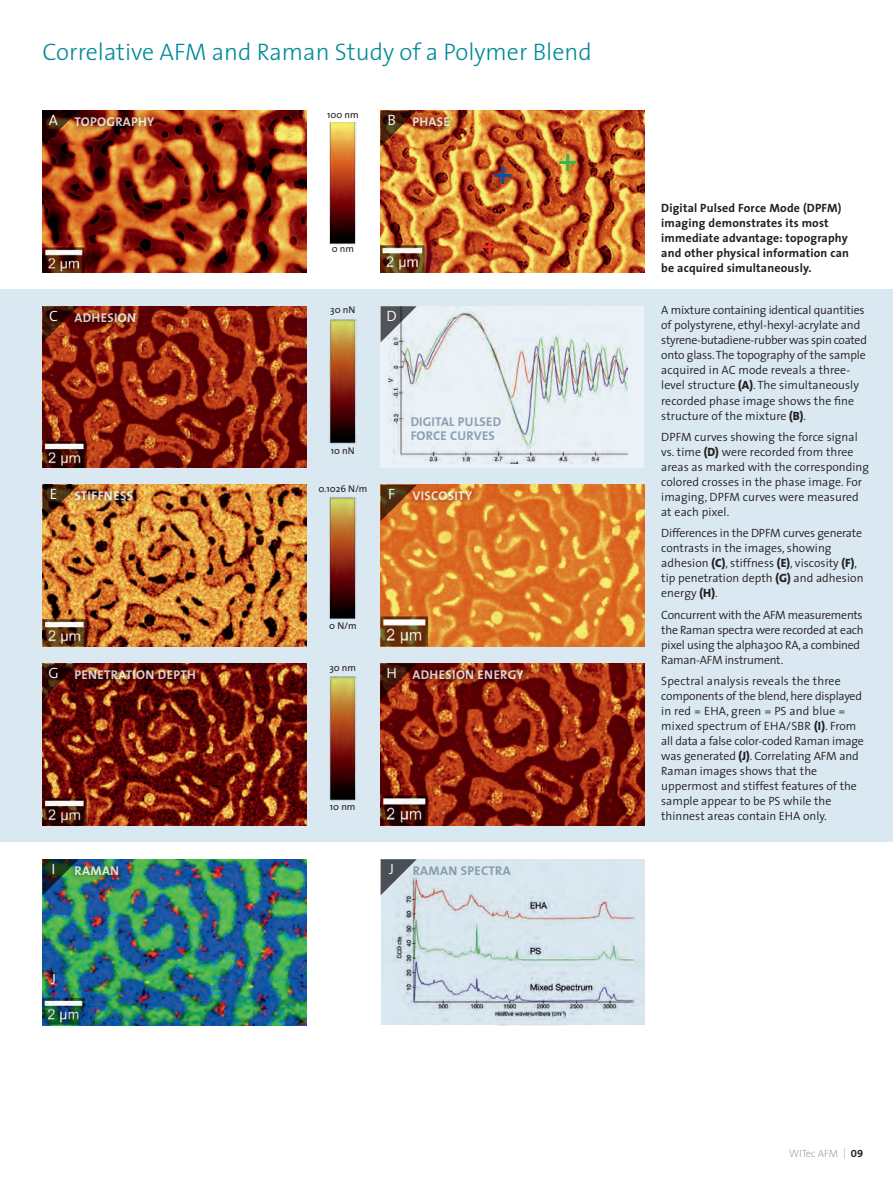
<style>
.page{position:relative;width:893px;height:1191px;background:#fff}
.page>*{position:absolute;margin:0;border:0;box-sizing:border-box;transform-origin:0 0}
.t1{font:300 24px "The Sans";color:#008b98}
.t2{font:300 15px "The Sans";color:#fff}
.t3{font:700 12.75px "The Sans";letter-spacing:.025em;color:#fff}
.t4{font:700 12.75px/13.5px "The Sans";letter-spacing:.02em;color:#728aa0}
.t5{font:300 12px/15px "The Sans";color:#231f20}
.t6{font:700 12px/15px "The Sans";letter-spacing:.015em;color:#231f20}
.t7{font:300 12px/15px "The Sans";letter-spacing:-.02em;color:#231f20}
.t8{font:200 10.5px "The Sans";letter-spacing:-.01em;color:#939598}
.t9{font:9.75px "The Sans";color:#231f20}
.s1{font-weight:300;font-size:15px}
.s2{font-weight:300;font-size:15px;color:#fff}
.s3{font-weight:800}
.s4{font-family:"The Sans Extra Light Caps";font-weight:400}
.s5{font-family:"The Sans Bold Caps";font-weight:400;color:#231f20}
</style>
<div class="page">
<div style="left:0;top:289px;width:893px;height:553px;background:#dae8f1"></div>
<img style="left:381px;top:663px;width:263px;height:162px">
<svg style="left:417px;top:664px;width:114px;height:22px"></svg>
<svg style="left:381px;top:663px;width:36px;height:36px"></svg>
<img style="left:381px;top:111px;width:263px;height:161px">
<img style="left:43px;top:859px;width:263px;height:166px">
<svg style="left:79px;top:859px;width:47px;height:23px"></svg>
<svg style="left:43px;top:859px;width:36px;height:36px"></svg>
<img style="left:43px;top:485px;width:263px;height:161px">
<svg style="left:79px;top:485px;width:61px;height:23px"></svg>
<svg style="left:43px;top:485px;width:36px;height:36px"></svg>
<img style="left:381px;top:485px;width:263px;height:161px">
<div style="left:407px;top:485px;width:73px;height:23px;background:#000;opacity:.5"></div>
<svg style="left:381px;top:485px;width:36px;height:36px"></svg>
<img style="left:43px;top:111px;width:263px;height:161px">
<svg style="left:43px;top:111px;width:36px;height:36px"></svg>
<img style="left:330px;top:122px;width:26px;height:123px">
<img style="left:330px;top:497px;width:26px;height:122px">
<img style="left:43px;top:663px;width:263px;height:162px">
<svg style="left:79px;top:664px;width:124px;height:22px"></svg>
<svg style="left:43px;top:663px;width:36px;height:36px"></svg>
<img style="left:329px;top:676px;width:27px;height:125px">
<svg style="left:381px;top:111px;width:36px;height:36px"></svg>
<img style="left:43px;top:306px;width:263px;height:162px">
<svg style="left:79px;top:307px;width:64px;height:22px"></svg>
<svg style="left:43px;top:306px;width:36px;height:36px"></svg>
<img style="left:329px;top:319px;width:27px;height:124px">
<img style="left:382px;top:859px;width:262px;height:166px">
<svg style="left:381px;top:859px;width:36px;height:36px"></svg>
<svg style="left:69px;top:111px;width:93px;height:23px"></svg>
<svg style="left:407px;top:111px;width:49px;height:23px"></svg>
<hr style="left:559px;top:161px;width:17px;height:3px;background:#3ab54a">
<hr style="left:566px;top:154px;width:3px;height:17px;background:#3ab54a">
<hr style="left:494px;top:174px;width:17px;height:3px;background:#0154a6">
<hr style="left:501px;top:167px;width:3px;height:17px;background:#0154a6">
<hr style="left:481px;top:245px;width:17px;height:3px;background:#ee2e22">
<hr style="left:488px;top:238px;width:3px;height:17px;background:#ee2e22">
<div style="left:381px;top:306px;width:263px;height:162px;background:#ebf2f7"></div>
<img style="left:389px;top:306px;width:239px;height:157px">
<svg style="left:381px;top:306px;width:36px;height:36px"></svg>
<h1 class="t1" style="left:43px;top:32px;width:551px">Correlative AFM and Raman Study of a Polymer Blend</h1>
<p class="t2" style="left:49px;top:108px;width:11px">A</p>
<p class="t9" style="left:327px;top:106px;width:33px">100 nm</p>
<p class="t2" style="left:387px;top:108px;width:10px">B</p>
<p class="t3" style="left:74px;top:111px;width:27px">TOPOGR</p>
<p class="t3" style="left:123px;top:111px;width:25px">APHY</p>
<p class="t3" style="left:412px;top:111px;width:39px">PHASE</p>
<p class="t9" style="left:332px;top:240px;width:24px">0 nm</p>
<p class="t3" style="left:49px;top:307px;width:87px"><span class="s1">C</span> Adhesion</p>
<p class="t9" style="left:330px;top:302px;width:27px">30 nN</p>
<p class="t2" style="left:386px;top:303px;width:12px">D</p>
<p class="t9" style="left:331px;top:442px;width:25px">10 nN</p>
<p class="t4" style="left:410px;top:415px;width:91px">Digital Pulsed<br>Force Curves</p>
<p class="t9" style="left:318px;top:480px;width:50px">0.1026 N/m</p>
<p class="t3" style="left:50px;top:485px;width:78px"><span class="s1">E</span> STIFFNESS</p>
<p class="t3" style="left:388px;top:485px;width:86px"><span class="s1">F</span> Viscosity</p>
<p class="t9" style="left:329px;top:617px;width:29px">0 N/m</p>
<p class="t3" style="left:48px;top:664px;width:147px"><span class="s1">G</span> PENETRATION DEPTH</p>
<p class="t9" style="left:329px;top:659px;width:28px">30 nm</p>
<p class="t3" style="left:386px;top:664px;width:139px"><span class="s1">H</span> Adhesion Energy</p>
<p class="t2" style="left:52px;top:856px;width:5px">I</p>
<p class="t3" style="left:74px;top:859px;width:46px">RAMAN</p>
<p class="t2" style="left:51px;top:967px;width:6px">J</p>
<p class="t9" style="left:330px;top:798px;width:27px">10 nm</p>
<p class="t4" style="left:389px;top:863px;width:123px"><span class="s2">J</span> RAMAN SPECTRA</p>
<p class="t6" style="left:661px;top:200px;width:189px">Digital Pulsed Force Mode (DPFM) imaging demonstrates its most immediate advantage: topography and other physical information can be acquired simultaneously.</p>
<p class="t5" style="left:661px;top:302px;width:207px">A mixture containing identical quantities of polystyrene, ethyl-hexyl-acrylate and styrene-butadiene-rubber was spin coated onto glass. The topography of the sample acquired in AC mode reveals a three&shy;level structure <span class="s3">(A)</span>. The simultaneously recorded phase image shows the fine structure of the mixture <span class="s3">(B)</span>.</p>
<p class="t5" style="left:661px;top:429px;width:209px">DPFM curves showing the force signal vs. time <span class="s3">(D)</span> were recorded from three areas as marked with the corresponding colored crosses in the phase image. For imaging, DPFM curves were measured at each pixel.</p>
<p class="t5" style="left:661px;top:525px;width:204px">Differences in the DPFM curves generate contrasts in the images, showing adhesion <span class="s3">(C)</span>, stiffness <span class="s3">(E)</span>, viscosity <span class="s3">(F)</span>, tip penetration depth <span class="s3">(G)</span> and adhesion energy <span class="s3">(H)</span>.</p>
<p class="t7" style="left:661px;top:607px;width:204px">Concurrent with the AFM measurements the Raman spectra were recorded at each pixel using the alpha300 RA, a combined Raman-AFM instrument.</p>
<p class="t5" style="left:661px;top:673px;width:204px">Spectral analysis reveals the three components of the blend, here displayed in red = EHA, green = PS and blue = mixed spectrum of EHA/SBR <span class="s3">(I)</span>. From all data a false color-coded Raman image was generated <span class="s3">(J)</span>. Correlating AFM and Raman images shows that the uppermost and stiffest features of the sample appear to be PS while the thinnest areas contain EHA only.</p>
<p class="t8" style="left:789px;top:1145px;width:75px">WITec AFM <span class="s4">|</span> <span class="s5">09</span></p>
</div>
